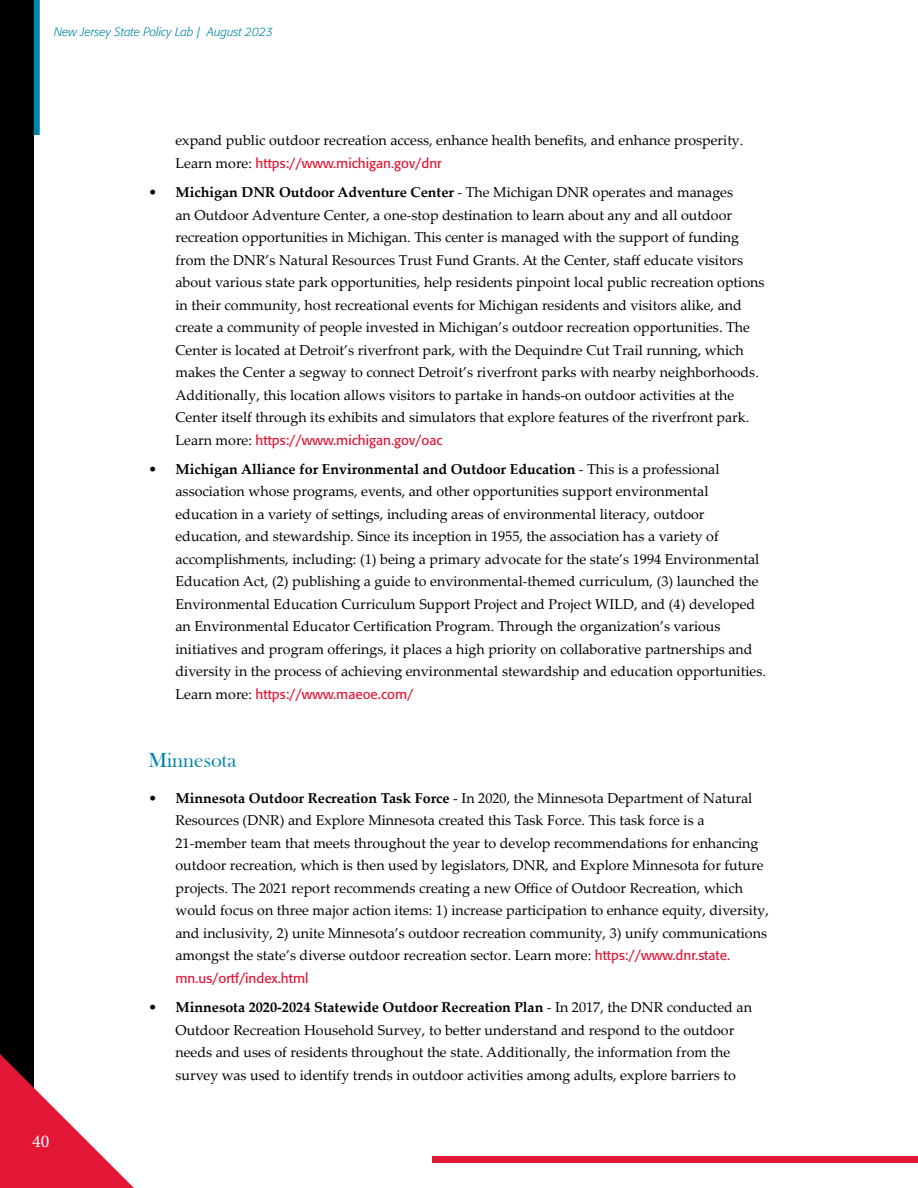
<style>
.page{position:relative;width:918px;height:1188px;background:#fff}
.page>*{position:absolute;margin:0;border:0;box-sizing:border-box;transform-origin:0 0}
.t1{font:21px "Bask Old Face";color:#0084a9}
.t2{font:18px "Minion Pro";color:#fff}
.t3{font:14.25px/22.5px "Palatino Linotype";color:#000}
.t4{font:13.5px "Formata BQ";color:#e31837}
.t5{font:italic 300 12px "Formata BQ";color:#0084a9}
.s1{font-family:"Palatino Linotype";font-size:14.25px;color:#000}
.s2{font-weight:700}
.s3{font-family:"Formata BQ";font-size:13.5px;color:#e31837}
</style>
<div class="page">
<div style="left:432px;top:1156px;width:486px;height:7px;background:#e31837"></div>
<div style="left:0;top:0;width:34px;height:1187px;background:#000"></div>
<svg style="left:0;top:1054px;width:134px;height:134px"></svg>
<div style="left:34px;top:0;width:6px;height:135px;background:#0084a9"></div>
<p class="t5" style="left:54px;top:25px;width:221px">New Jersey State Policy Lab | August 2023</p>
<p class="t3" style="left:176px;top:129px;width:569px">expand public outdoor recreation access, enhance health benefits, and enhance prosperity.</p>
<p class="t4" style="left:176px;top:155px;width:268px"><span class="s1">Learn more:</span> https://www.michigan.gov/dnr</p>
<p class="t3" style="left:176px;top:181px;width:591px;text-indent:-27px">• <span class="s2">Michigan DNR Outdoor Adventure Center</span> - The Michigan DNR operates and manages<br>an Outdoor Adventure Center, a one-stop destination to learn about any and all outdoor recreation opportunities in Michigan. This center is managed with the support of funding from the DNR’s Natural Resources Trust Fund Grants. At the Center, staff educate visitors about various state park opportunities, help residents pinpoint local public recreation options in their community, host recreational events for Michigan residents and visitors alike, and create a community of people invested in Michigan’s outdoor recreation opportunities. The Center is located at Detroit’s riverfront park, with the Dequindre Cut Trail running, which makes the Center a segway to connect Detroit’s riverfront parks with nearby neighborhoods.<br>Additionally, this location allows visitors to partake in hands-on outdoor activities at the Center itself through its exhibits and simulators that explore features of the riverfront park.</p>
<p class="t4" style="left:176px;top:432px;width:269px"><span class="s1">Learn more:</span> https://www.michigan.gov/oac</p>
<p class="t3" style="left:176px;top:457px;width:592px;text-indent:-27px">• <span class="s2">Michigan Alliance for Environmental and Outdoor Education</span> - This is a professional association whose programs, events, and other opportunities support environmental education in a variety of settings, including areas of environmental literacy, outdoor education, and stewardship. Since its inception in 1955, the association has a variety of accomplishments, including: (1) being a primary advocate for the state’s 1994 Environmental Education Act, (2) publishing a guide to environmental-themed curriculum, (3) launched the Environmental Education Curriculum Support Project and Project WILD, and (4) developed an Environmental Educator Certification Program. Through the organization’s various initiatives and program offerings, it places a high priority on collaborative partnerships and diversity in the process of achieving environmental stewardship and education opportunities.</p>
<p class="t4" style="left:176px;top:686px;width:239px"><span class="s1">Learn more:</span> https://www.maeoe.com/</p>
<p class="t2" style="left:32px;top:1129px;width:19px">40</p>
<h1 class="t1" style="left:148px;top:748px;width:89px">Minnesota</h1>
<p class="t3" style="left:176px;top:786px;width:595px;text-indent:-27px">• <span class="s2">Minnesota Outdoor Recreation Task Force</span> - In 2020, the Minnesota Department of Natural Resources (DNR) and Explore Minnesota created this Task Force. This task force is a 21-member team that meets throughout the year to develop recommendations for enhancing outdoor recreation, which is then used by legislators, DNR, and Explore Minnesota for future projects. The 2021 report recommends creating a new Office of Outdoor Recreation, which would focus on three major action items: 1) increase participation to enhance equity, diversity, and inclusivity, 2) unite Minnesota’s outdoor recreation community, 3) unify communications amongst the state’s diverse outdoor recreation sector. Learn more: <span class="s3">https://www.dnr.state.</span></p>
<p class="t4" style="left:175px;top:970px;width:135px">mn.us/ortf/index.html</p>
<p class="t3" style="left:176px;top:995px;width:578px;text-indent:-27px">• <span class="s2">Minnesota 2020-2024 Statewide Outdoor Recreation Plan</span> - In 2017, the DNR conducted an Outdoor Recreation Household Survey, to better understand and respond to the outdoor needs and uses of residents throughout the state. Additionally, the information from the survey was used to identify trends in outdoor activities among adults, explore barriers to</p>
</div>
